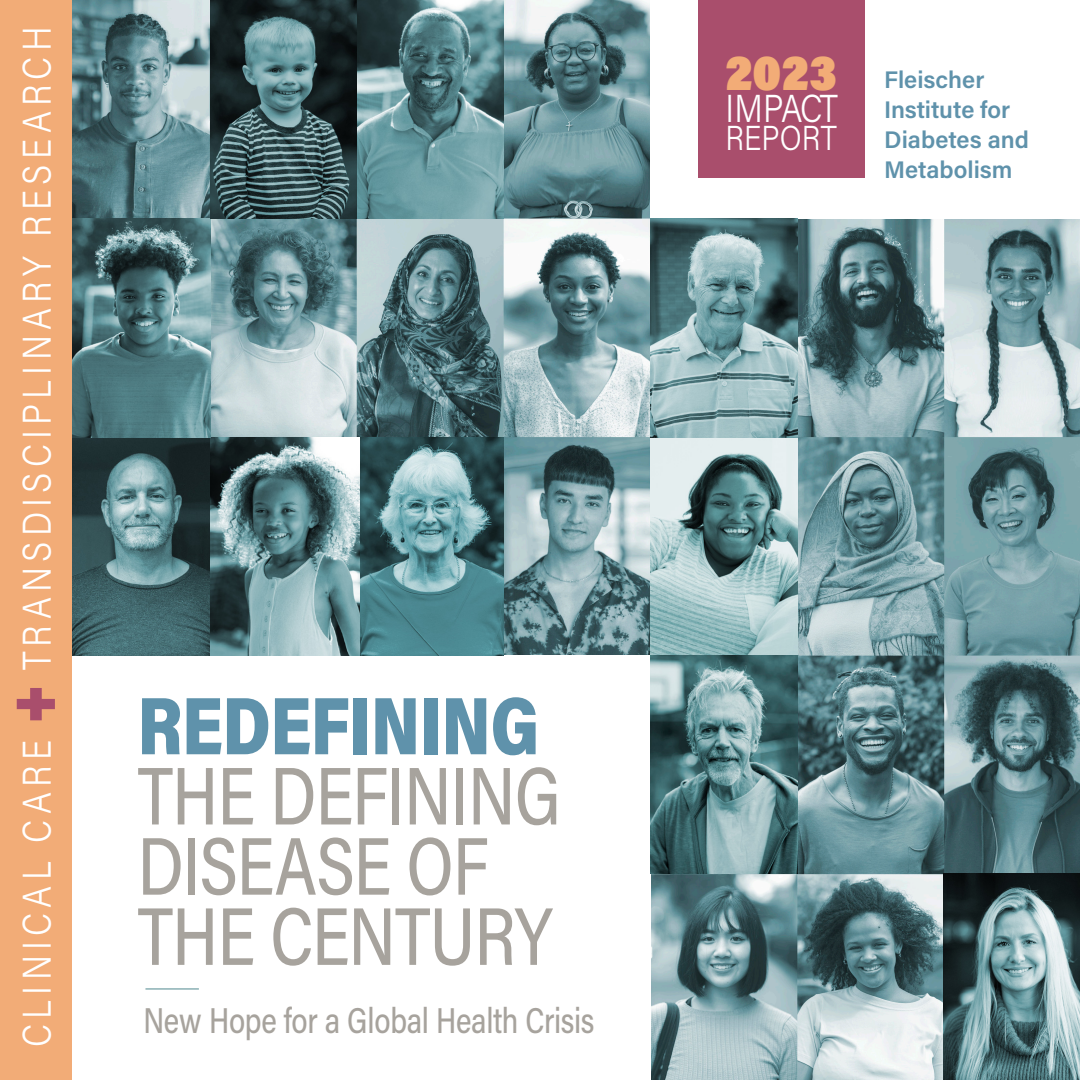
<style>
.page{position:relative;width:1080px;height:1080px;background:#fff}
.page>*{position:absolute;margin:0;border:0;box-sizing:border-box;transform-origin:0 0}
.t1{font:82px "Acumin Variable Concept";letter-spacing:-.055em;color:#a7a39d;scale:.85 1}
.t2{font:82px "Acumin Variable Concept";letter-spacing:-.005em;color:#5f92ab;scale:.85 1}
.t3{font:49.8px "Acumin Variable Concept";color:#f2ac77;scale:.85 1}
.t4{font:40px "Acumin Variable Concept";letter-spacing:.16em;color:#fff;scale:.85 1}
.t5{font:39px "Acumin Variable Concept";letter-spacing:-.065em;color:#fff;scale:.85 1}
.t6{font:36px "Acumin Variable Concept";letter-spacing:-.01em;color:#a7a39d;scale:.85 1}
.t7{font:34.6px "Acumin Variable Concept";letter-spacing:.01em;color:#fff;scale:.85 1}
.t8{font:24px "Acumin Variable Concept";letter-spacing:.045em;color:#5f92ab}
.s1{font-size:72px;color:#a94e6c}
</style>
<div class="page">
<img style="left:72px;top:0;width:1008px;height:1080px">
<div style="left:0;top:0;width:72px;height:1080px;background:#f2ac77"></div>
<div style="left:650px;top:0;width:430px;height:219px;background:#fff"></div>
<div style="left:698px;top:0;width:167px;height:177px;background:#a94e6c"></div>
<div style="left:72px;top:655px;width:578px;height:425px;background:#fff"></div>
<img style="left:650px;top:219px;width:148px;height:654px">
<img style="left:72px;top:437px;width:139px;height:218px">
<hr style="left:145px;top:988px;width:54px;height:1px;background:#4f888e">
<img style="left:211px;top:437px;width:293px;height:218px">
<img style="left:944px;top:873px;width:136px;height:207px">
<img style="left:72px;top:218px;width:139px;height:219px">
<img style="left:211px;top:0;width:293px;height:219px">
<p class="t4" style="left:10px;top:1047px;width:1202px;rotate:-90deg">CLINICAL CARE <span class="s1">+</span>TRANSDISCIPLINARY RESEARCH</p>
<p class="t2" style="left:138px;top:669px;width:475px">REDEFINING</p>
<p class="t1" style="left:138px;top:740px;width:504px">THE DEFINING</p>
<p class="t1" style="left:138px;top:810px;width:417px">DISEASE OF</p>
<p class="t1" style="left:138px;top:880px;width:493px">THE CENTURY</p>
<p class="t6" style="left:143px;top:995px;width:532px">New Hope for a Global Health Crisis</p>
<p class="t3" style="left:725px;top:38px;width:127px">2023</p>
<p class="t5" style="left:725px;top:82px;width:133px">IMPACT</p>
<p class="t7" style="left:725px;top:115px;width:132px">REPORT</p>
<p class="t8" style="left:884px;top:63px;width:100px">Fleischer</p>
<p class="t8" style="left:884px;top:93px;width:126px">Institute for</p>
<p class="t8" style="left:884px;top:123px;width:145px">Diabetes and</p>
<p class="t8" style="left:884px;top:153px;width:129px">Metabolism</p>
</div>
